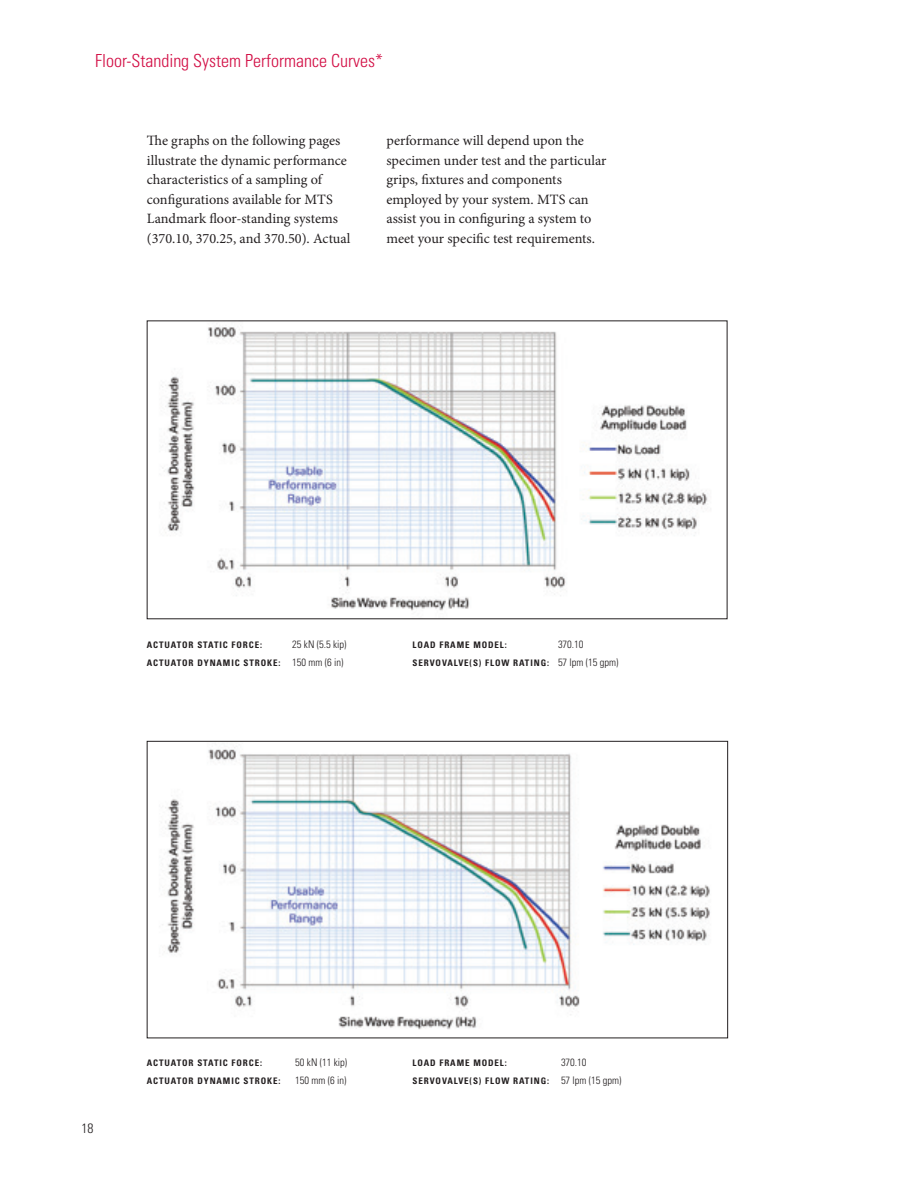
<style>
.page{position:relative;width:918px;height:1188px;background:#fff}
.page>*{position:absolute;margin:0;border:0;box-sizing:border-box;transform-origin:0 0}
.t1{font:300 condensed 18px "Univers LT Std";color:#d20d44}
.t2{font:14.25px/19.5px "Minion Pro";color:#231f20}
.t3{font:300 condensed 13.5px "Univers LT Std";color:#231f20}
.t4{font:300 condensed 10.5px "Univers LT Std";color:#231f20}
.t5{font:700 condensed 9px "Univers LT Std";letter-spacing:.1em;color:#231f20}
.s1{font-weight:300;font-size:10.5px}
</style>
<div class="page">
<img style="left:162px;top:747px;width:548px;height:283px">
<div style="left:147px;top:741px;width:581px;height:297px;border:1px solid #231f20"></div>
<img style="left:161px;top:327px;width:547px;height:284px">
<p class="t1" style="left:95px;top:50px;width:290px">Floor-Standing System Performance Curves*</p>
<p class="t2" style="left:147px;top:131px;width:205px">The graphs on the following pages illustrate the dynamic performance characteristics of a sampling of configurations available for MTS Landmark floor-standing systems (370.10, 370.25, and 370.50). Actual</p>
<p class="t2" style="left:386px;top:131px;width:221px">performance will depend upon the specimen under test and the particular grips, fixtures and components employed by your system. MTS can assist you in configuring a system to meet your specific test requirements.</p>
<p class="t5" style="left:147px;top:639px;width:117px">ACTUATOR STATIC FORCE:</p>
<p class="t4" style="left:292px;top:638px;width:56px">25 kN (5.5 kip)</p>
<p class="t5" style="left:147px;top:657px;width:198px">ACTUATOR DYNAMIC STROKE: <span class="s1">150 mm (6 in)</span></p>
<p class="t5" style="left:412px;top:639px;width:96px">LOAD FRAME MODEL:</p>
<p class="t4" style="left:558px;top:638px;width:27px">370.10</p>
<p class="t5" style="left:412px;top:657px;width:208px">SERVOVALVE(S) FLOW RATING: <span class="s1">57 lpm (15 gpm)</span></p>
<p class="t3" style="left:81px;top:1120px;width:14px">18</p>
<p class="t5" style="left:147px;top:1058px;width:117px">ACTUATOR STATIC FORCE:</p>
<p class="t4" style="left:295px;top:1056px;width:53px">50 kN (11 kip)</p>
<p class="t5" style="left:147px;top:1076px;width:135px">ACTUATOR DYNAMIC STROKE:</p>
<p class="t4" style="left:295px;top:1074px;width:53px">150 mm (6 in)</p>
<p class="t5" style="left:412px;top:1058px;width:96px">LOAD FRAME MODEL:</p>
<p class="t4" style="left:561px;top:1056px;width:27px">370.10</p>
<p class="t5" style="left:412px;top:1076px;width:211px">SERVOVALVE(S) FLOW RATING: <span class="s1">57 lpm (15 gpm)</span></p>
</div>
